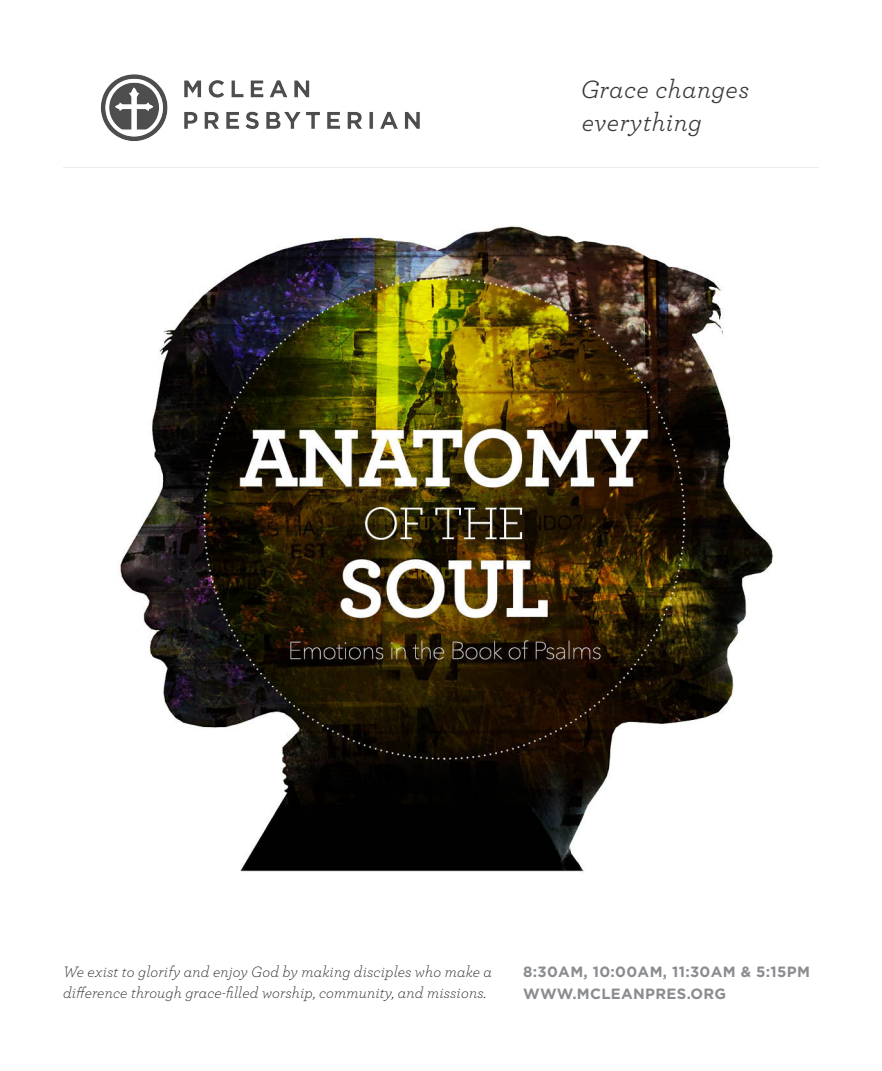
<style>
.page{position:relative;width:882px;height:1071px;background:#fff}
.page>*{position:absolute;margin:0;border:0;box-sizing:border-box;transform-origin:0 0}
.t1{font:italic 26.25px/33.2px "Archer";letter-spacing:.02em;color:#231f20}
.Italic_Note{font:italic 300 15.75px/21px "Archer";letter-spacing:.01em;color:#231f20}
.Subhead_2{font:700 14.88px "Gotham";letter-spacing:.02em;color:#8a8c8f}
</style>
<div class="page">
<img style="left:101px;top:74px;width:319px;height:67px">
<hr style="left:63px;top:939px;width:756px;height:1px;background:#6c6d70">
<hr style="left:63px;top:168px;width:756px;height:1px;background:#6c6d70">
<img style="left:120px;top:226px;width:653px;height:646px">
<h1 class="t1" style="left:580px;top:71px;width:170px">Grace changes everything</h1>
<p class="Italic_Note" style="left:63px;top:961px;width:431px">We exist to glorify and enjoy God by making disciples who make a difference through grace-filled worship, community, and missions.</p>
<p class="Subhead_2" style="left:523px;top:962px;width:288px">8:30AM, 10:00AM, 11:30AM &amp; 5:15PM</p>
<p class="Subhead_2" style="left:523px;top:983px;width:205px">WWW.MCLEANPRES.ORG</p>
</div>
